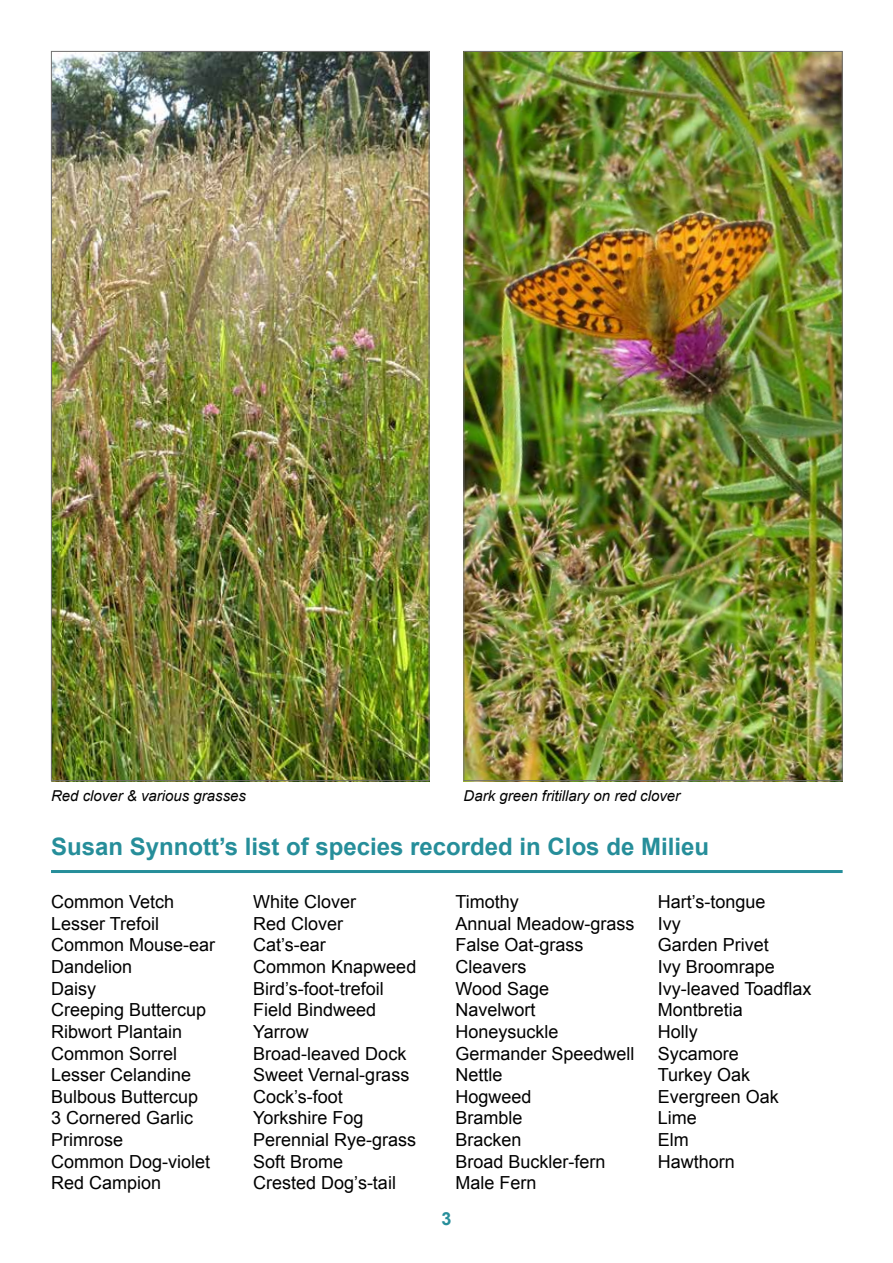
<style>
.page{position:relative;width:893px;height:1263px;background:#fff}
.page>*{position:absolute;margin:0;border:0;box-sizing:border-box;transform-origin:0 0}
.t1{font:700 24px "Arial";color:#268e9a}
.t2{font:18px/21.6px "Arial";color:#000}
.t3{font:700 18px "Arial";color:#268e9a}
.t4{font:italic 15px "Arial";color:#000}
</style>
<div class="page">
<hr style="left:51px;top:870px;width:792px;height:3px;background:#268e9a">
<img style="left:53px;top:53px;width:374px;height:726px">
<img style="left:465px;top:53px;width:376px;height:726px">
<p class="t4" style="left:51px;top:786px;width:197px">Red clover &amp; various grasses</p>
<p class="t4" style="left:463px;top:786px;width:218px">Dark green fritillary on red clover</p>
<h1 class="t1" style="left:51px;top:831px;width:659px">Susan Synnott’s list of species recorded in Clos de Milieu</h1>
<p class="t2" style="left:51px;top:891px;width:166px">Common Vetch<br>Lesser Trefoil<br>Common Mouse-ear<br>Dandelion<br>Daisy<br>Creeping Buttercup<br>Ribwort Plantain<br>Common Sorrel<br>Lesser Celandine<br>Bulbous Buttercup<br>3 Cornered Garlic<br>Primrose<br>Common Dog-violet<br>Red Campion</p>
<p class="t2" style="left:253px;top:891px;width:165px">White Clover<br>Red Clover<br>Cat’s-ear<br>Common Knapweed<br>Bird’s-foot-trefoil<br>Field Bindweed<br>Yarrow<br>Broad-leaved Dock<br>Sweet Vernal-grass<br>Cock’s-foot<br>Yorkshire Fog<br>Perennial Rye-grass<br>Soft Brome<br>Crested Dog’s-tail</p>
<p class="t2" style="left:455px;top:891px;width:181px">Timothy<br>Annual Meadow-grass<br>False Oat-grass<br>Cleavers<br>Wood Sage<br>Navelwort<br>Honeysuckle<br>Germander Speedwell<br>Nettle<br>Hogweed<br>Bramble<br>Bracken<br>Broad Buckler-fern<br>Male Fern</p>
<p class="t2" style="left:658px;top:891px;width:155px">Hart’s-tongue<br>Ivy<br>Garden Privet<br>Ivy Broomrape<br>Ivy-leaved Toadflax<br>Montbretia<br>Holly<br>Sycamore<br>Turkey Oak<br>Evergreen Oak<br>Lime<br>Elm<br>Hawthorn</p>
<p class="t3" style="left:441px;top:1207px;width:12px">3</p>
</div>
